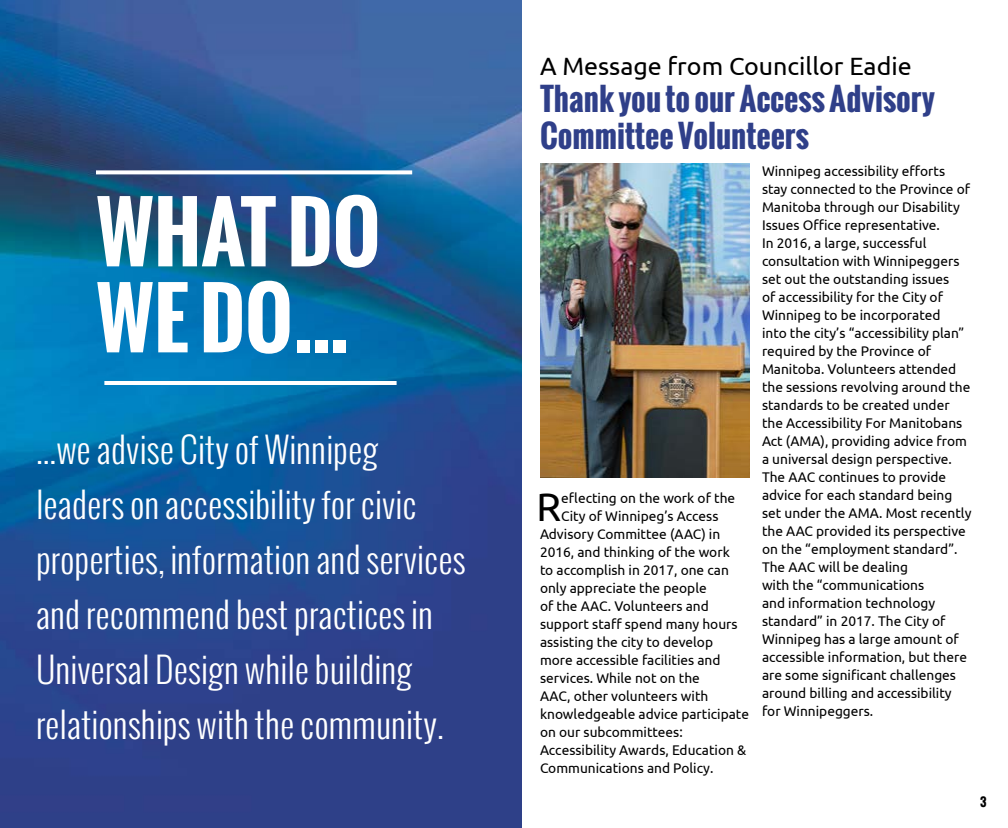
<style>
.page{position:relative;width:1008px;height:828px;background:#fff}
.page>*{position:absolute;margin:0;border:0;box-sizing:border-box;transform-origin:0 0}
.t1{font:700 80px/86px "Oswald";color:#fff}
.body{font:40px "Ubuntu";color:#000}
.t2{font:300 35px/55px "Oswald";color:#fff}
.t3{font:700 31px/37px "Oswald";color:#2f3f89}
.Subhead__light{font:25px "Ubuntu";color:#000}
.body-2{font:14px/18px "Ubuntu";color:#000}
.t4{font:700 12px "Oswald";color:#000}
</style>
<div class="page">
<img style="left:0;top:0;width:522px;height:828px">
<svg style="left:96px;top:170px;width:316px;height:4px"></svg>
<hr style="left:104px;top:381px;width:293px;height:4px;background:#fff">
<img style="left:540px;top:163px;width:210px;height:314px">
<p class="t1" style="left:96px;top:189px;width:286px">WHAT DO<br>WE DO...</p>
<p class="t2" style="left:36px;top:422px;width:431px">...we advise City of Winnipeg leaders on accessibility for civic properties, information and services and recommend best practices in Universal Design while building relationships with the community.</p>
<p class="Subhead__light" style="left:540px;top:51px;width:373px">A Message from Councillor Eadie</p>
<p class="t3" style="left:540px;top:81px;width:397px">Thank you to our Access Advisory<br>Committee Volunteers</p>
<p class="body" style="left:537px;top:482px;width:26px">R</p>
<p class="body-2" style="left:561px;top:488px;width:175px">eflecting on the work of the</p>
<p class="body-2" style="left:561px;top:506px;width:159px">City of Winnipeg’s Access</p>
<p class="body-2" style="left:540px;top:524px;width:182px">Advisory Committee (AAC) in</p>
<p class="body-2" style="left:540px;top:542px;width:191px">2016, and thinking of the work</p>
<p class="body-2" style="left:540px;top:560px;width:190px">to accomplish in 2017, one can</p>
<p class="body-2" style="left:540px;top:578px;width:168px">only appreciate the people</p>
<p class="body-2" style="left:540px;top:596px;width:170px">of the AAC. Volunteers and</p>
<p class="body-2" style="left:540px;top:614px;width:199px">support staff spend many hours</p>
<p class="body-2" style="left:540px;top:632px;width:175px">assisting the city to develop</p>
<p class="body-2" style="left:540px;top:650px;width:182px">more accessible facilities and</p>
<p class="body-2" style="left:540px;top:668px;width:161px">services. While not on the</p>
<p class="body-2" style="left:540px;top:686px;width:170px">AAC, other volunteers with</p>
<p class="body-2" style="left:540px;top:704px;width:211px">knowledgeable advice participate</p>
<p class="body-2" style="left:540px;top:722px;width:144px">on our subcommittees:</p>
<p class="body-2" style="left:540px;top:740px;width:208px">Accessibility Awards, Education &amp;</p>
<p class="body-2" style="left:540px;top:758px;width:175px">Communications and Policy.</p>
<p class="body-2" style="left:762px;top:161px;width:211px">Winnipeg accessibility efforts stay connected to the Province of<br>Manitoba through our Disability<br>Issues Office representative.<br>In 2016, a large, successful consultation with Winnipeggers set out the outstanding issues<br>of accessibility for the City of<br>Winnipeg to be incorporated<br>into the city’s “accessibility plan” required by the Province of<br>Manitoba. Volunteers attended the sessions revolving around the standards to be created under the Accessibility For Manitobans<br>Act (AMA), providing advice from a universal design perspective.<br>The AAC continues to provide advice for each standard being set under the AMA. Most recently the AAC provided its perspective on the “employment standard”.<br>The AAC will be dealing<br>with the “communications<br>and information technology standard” in 2017. The City of<br>Winnipeg has a large amount of accessible information, but there are some significant challenges around billing and accessibility for Winnipeggers.</p>
<p class="t4" style="left:980px;top:793px;width:8px">3</p>
</div>
